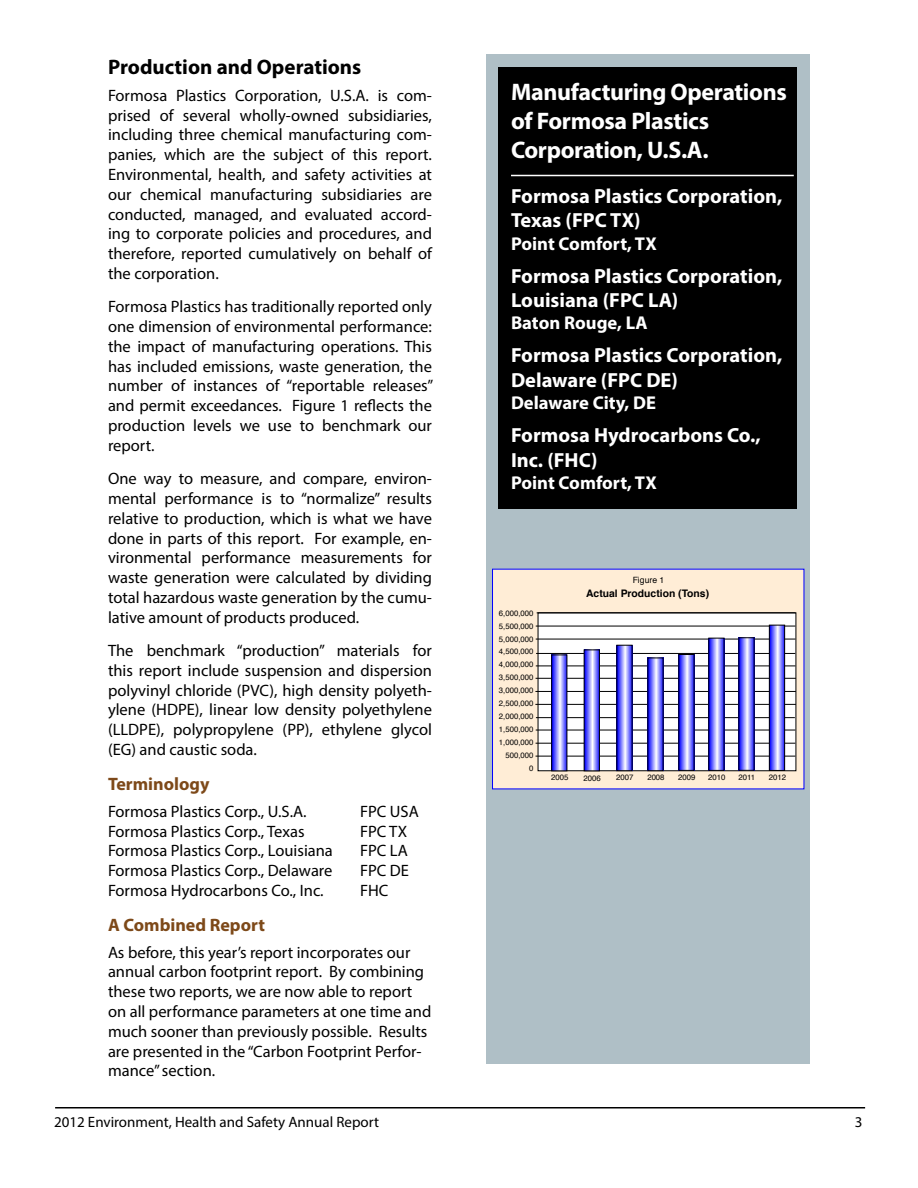
<style>
.page{position:relative;width:918px;height:1188px;background:#fff}
.page>*{position:absolute;margin:0;border:0;box-sizing:border-box;transform-origin:0 0}
.t1{font:700 24px/28.8px "Myriad Pro";letter-spacing:-.015em;color:#fff}
.t2{font:700 21px "Myriad Pro";color:#000}
.t3{font:700 20.4px/24.6px "Myriad Pro";color:#fff}
.t4{font:700 18.6px "Myriad Pro";color:#fff}
.t5{font:700 18px "Myriad Pro";color:#7d4919}
.t6{font:16.5px/19.8px "Myriad Pro";color:#000;text-align:justify}
.t7{font:15px "Myriad Pro";color:#000}
.t8{font:700 10.35px "Helvetica";color:#000}
.t9{font:8.7px "Helvetica";color:#000}
.t10{font:7.8px/12.9px "Helvetica";color:#000;text-align:right}
</style>
<div class="page">
<div style="left:486px;top:54px;width:324px;height:1010px;background:#afbfc6"></div>
<div style="left:498px;top:68px;width:298px;height:441px;background:#000"></div>
<hr style="left:55px;top:1107px;width:810px;height:1px;background:#000">
<div style="left:493px;top:569px;width:311px;height:220px;background:#ffedd6"></div>
<svg style="left:538px;top:613px;width:258px;height:158px;background:#d4d4e8"></svg>
<hr style="left:536px;top:756px;width:259px;height:1px;background:#000">
<hr style="left:536px;top:743px;width:259px;height:1px;background:#000">
<hr style="left:536px;top:730px;width:259px;height:1px;background:#000">
<hr style="left:536px;top:717px;width:259px;height:1px;background:#000">
<hr style="left:535px;top:704px;width:261px;height:1px;background:#000">
<hr style="left:535px;top:691px;width:261px;height:1px;background:#000">
<hr style="left:536px;top:678px;width:260px;height:1px;background:#000">
<hr style="left:536px;top:666px;width:259px;height:1px;background:#000">
<hr style="left:536px;top:653px;width:259px;height:1px;background:#000">
<hr style="left:536px;top:626px;width:259px;height:1px;background:#000">
<svg style="left:553px;top:657px;width:12px;height:112px"></svg>
<div style="left:551px;top:655px;width:16px;height:116px;border:1px solid #000"></div>
<svg style="left:586px;top:652px;width:12px;height:117px"></svg>
<div style="left:584px;top:650px;width:16px;height:121px;border:1px solid #000"></div>
<svg style="left:619px;top:647px;width:11px;height:122px"></svg>
<svg style="left:650px;top:660px;width:11px;height:109px"></svg>
<svg style="left:681px;top:656px;width:11px;height:113px"></svg>
<hr style="left:536px;top:639px;width:259px;height:1px;background:#000">
<svg style="left:711px;top:640px;width:11px;height:129px"></svg>
<svg style="left:741px;top:640px;width:11px;height:129px"></svg>
<svg style="left:771px;top:627px;width:12px;height:142px;background:#9a9aff"></svg>
<div style="left:769px;top:625px;width:16px;height:146px;border:1px solid #000"></div>
<hr style="left:537px;top:613px;width:258px;height:1px;background:#000">
<hr style="left:511px;top:175px;width:283px;height:1px;background:#fff">
<p class="t2" style="left:108px;top:53px;width:255px">Production and Operations</p>
<p class="t6" style="left:108px;top:85px;width:326px">Formosa Plastics Corporation, U.S.A. is com&shy;prised of several wholly-owned subsidiaries, including three chemical manufacturing com&shy;panies, which are the subject of this report.<br>Environmental, health, and safety activities at our chemical manufacturing subsidiaries are conducted, managed, and evaluated accord&shy;ing to corporate policies and procedures, and therefore, reported cumulatively on behalf of the corporation.</p>
<p class="t6" style="left:108px;top:297px;width:327px">Formosa Plastics has traditionally reported only one dimension of environmental performance: the impact of manufacturing operations. This has included emissions, waste generation, the number of instances of “reportable releases” and permit exceedances. Figure 1 reflects the production levels we use to benchmark our report.</p>
<p class="t6" style="left:108px;top:469px;width:326px">One way to measure, and compare, environ&shy;mental performance is to “normalize” results relative to production, which is what we have done in parts of this report. For example, en&shy;vironmental performance measurements for waste generation were calculated by dividing total hazardous waste generation by the cumu&shy;lative amount of products produced.</p>
<p class="t6" style="left:108px;top:640px;width:326px">The benchmark “production” materials for this report include suspension and dispersion polyvinyl chloride (PVC), high density polyeth&shy;ylene (HDPE), linear low density polyethylene (LLDPE), polypropylene (PP), ethylene glycol (EG) and caustic soda.</p>
<p class="t5" style="left:108px;top:772px;width:103px">Terminology</p>
<p class="t6" style="left:108px;top:801px;width:200px">Formosa Plastics Corp., U.S.A.</p>
<p class="t6" style="left:360px;top:801px;width:60px">FPC USA</p>
<p class="t6" style="left:108px;top:821px;width:198px">Formosa Plastics Corp., Texas</p>
<p class="t6" style="left:360px;top:821px;width:49px">FPC TX</p>
<p class="t6" style="left:108px;top:841px;width:226px">Formosa Plastics Corp., Louisiana</p>
<p class="t6" style="left:360px;top:841px;width:49px">FPC LA</p>
<p class="t6" style="left:108px;top:860px;width:226px">Formosa Plastics Corp., Delaware</p>
<p class="t6" style="left:360px;top:860px;width:50px">FPC DE</p>
<p class="t6" style="left:108px;top:880px;width:217px">Formosa Hydrocarbons Co., Inc.</p>
<p class="t6" style="left:360px;top:880px;width:30px">FHC</p>
<p class="t5" style="left:108px;top:913px;width:158px">A Combined Report</p>
<p class="t6" style="left:108px;top:942px;width:325px;text-align:left">As before, this year’s report incorporates our annual carbon footprint report. By combining these two reports, we are now able to report on all performance parameters at one time and much sooner than previously possible. Results are presented in the “Carbon Footprint Perfor&shy;mance” section.</p>
<h1 class="t1" style="left:511px;top:77px;width:277px">Manufacturing Operations of Formosa Plastics<br>Corporation, U.S.A.</h1>
<p class="t3" style="left:511px;top:183px;width:273px">Formosa Plastics Corporation,<br>Texas (FPC TX)</p>
<p class="t4" style="left:511px;top:231px;width:147px">Point Comfort, TX</p>
<p class="t3" style="left:511px;top:263px;width:273px">Formosa Plastics Corporation,<br>Louisiana (FPC LA)</p>
<p class="t4" style="left:511px;top:311px;width:138px">Baton Rouge, LA</p>
<p class="t3" style="left:511px;top:343px;width:273px">Formosa Plastics Corporation,<br>Delaware (FPC DE)</p>
<p class="t4" style="left:511px;top:391px;width:147px">Delaware City, DE</p>
<p class="t3" style="left:511px;top:422px;width:251px">Formosa Hydrocarbons Co.,<br>Inc. (FHC)</p>
<p class="t4" style="left:511px;top:471px;width:147px">Point Comfort, TX</p>
<p class="t9" style="left:633px;top:573px;width:33px">Figure 1</p>
<p class="t10" style="left:499px;top:607px;width:36px">6,000,000<br>5,500,000<br>5,000,000<br>4,500,000<br>4,000,000<br>3,500,000<br>3,000,000<br>2,500,000<br>2,000,000<br>1,500,000<br>1,000,000<br>500,000<br>0</p>
<p class="t8" style="left:586px;top:585px;width:125px">Actual Production (Tons)</p>
<p class="t10" style="left:551px;top:771px;width:19px">2005</p>
<p class="t10" style="left:584px;top:772px;width:19px">2006</p>
<p class="t10" style="left:616px;top:771px;width:19px">2007</p>
<p class="t10" style="left:647px;top:771px;width:19px">2008</p>
<p class="t10" style="left:678px;top:771px;width:19px">2009</p>
<p class="t10" style="left:708px;top:771px;width:19px">2010</p>
<p class="t10" style="left:738px;top:771px;width:18px">2011</p>
<p class="t10" style="left:769px;top:771px;width:19px">2012</p>
<p class="t7" style="left:54px;top:1112px;width:327px">2012 Environment, Health and Safety Annual Report</p>
<p class="t7" style="left:855px;top:1112px;width:9px">3</p>
</div>
